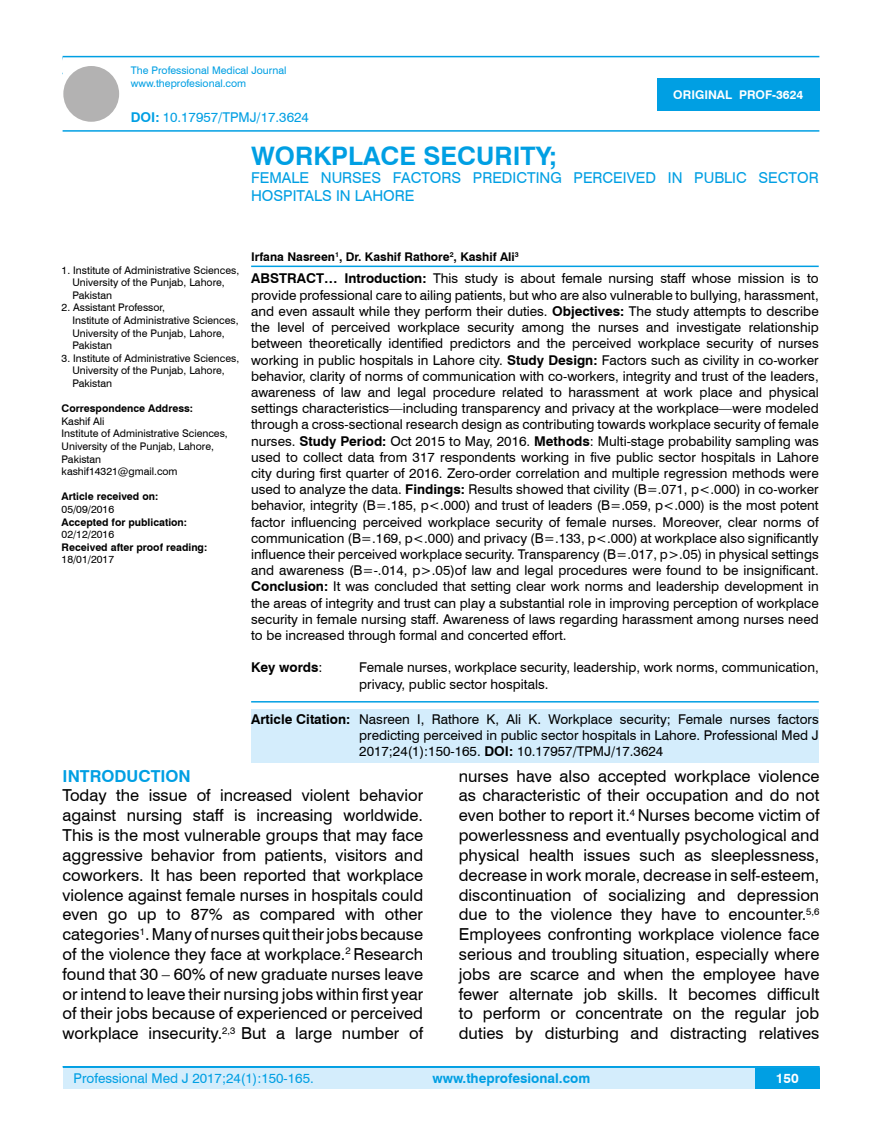
<style>
.page{position:relative;width:882px;height:1145px;background:#fff}
.page>*{position:absolute;margin:0;border:0;box-sizing:border-box;transform-origin:0 0}
.t1{font:700 25.5px "Swiss 721 BT";color:#009fe3}
.t2{font:16.5px/19.8px "Swiss 721 BT";color:#000;text-align:justify}
.t3{font:700 16.5px "Swiss 721 BT";color:#009fe3}
.t4{font:15px/18px "Swiss 721 BT";color:#009fe3}
.t5{font:13.5px/16.2px "Swiss 721 BT";color:#000;text-align:justify}
.t6{font:13.5px "Swiss 721 BT";color:#009fe3}
.t7{font:700 13.5px "Swiss 721 BT";color:#009fe3}
.t8{font:700 13.5px "Swiss 721 BT";color:#000}
.t9{font:700 13.5px "Swiss 721 BT";color:#fff}
.t10{font:700 12px "Swiss 721 BT";color:#000}
.t11{font:700 12px "Swiss 721 BT";color:#fff}
.t12{font:10.5px/12.6px "Swiss 721 BT";color:#000}
.t13{font:700 10.5px "Swiss 721 BT";color:#000}
.t14{font:10.5px/12.6px "Swiss 721 BT";color:#009fe3}
.s1{font-weight:700}
.s2{font-weight:400}
</style>
<div class="page">
<div style="left:63px;top:1067px;width:756px;height:21px;background:#d4edfc"></div>
<hr style="left:63px;top:1066px;width:756px;height:2px;background:#009fe3">
<div style="left:754px;top:1068px;width:65px;height:20px;background:#009fe3"></div>
<hr style="left:63px;top:56px;width:756px;height:1px;background:#009fe3">
<hr style="left:63px;top:130px;width:756px;height:2px;background:#009fe3">
<div style="left:63px;top:66px;width:56px;height:56px;background:#b3b2b2;border-radius:50%"></div>
<div style="left:657px;top:78px;width:162px;height:33px;background:#009fe3"></div>
<hr style="left:251px;top:265px;width:567px;height:2px;background:#009fe3">
<hr style="left:251px;top:701px;width:567px;height:1px;background:#009fe3">
<div style="left:251px;top:709px;width:567px;height:53px;background:#d4edfc"></div>
<p class="t14" style="left:131px;top:64px;width:157px">The Professional Medical Journal www.theprofesional.com</p>
<p class="t6" style="left:131px;top:108px;width:179px"><span class="s1">DOI:</span> 10.17957/TPMJ/17.3624</p>
<p class="t11" style="left:673px;top:87px;width:131px">ORIGINAL PROF-3624</p>
<h1 class="t1" style="left:251px;top:138px;width:307px">WORKPLACE SECURITY;</h1>
<p class="t4" style="left:251px;top:168px;width:569px">FEMALE NURSES FACTORS PREDICTING PERCEIVED IN PUBLIC SECTOR<br>HOSPITALS IN LAHORE</p>
<p class="t12" style="left:72px;top:263px;width:168px;text-indent:-11px">1. Institute of Administrative Sciences,<br>University of the Punjab, Lahore,<br>Pakistan</p>
<p class="t12" style="left:72px;top:301px;width:167px;text-indent:-11px">2. Assistant Professor,<br>Institute of Administrative Sciences,<br>University of the Punjab, Lahore,<br>Pakistan</p>
<p class="t12" style="left:72px;top:351px;width:168px;text-indent:-11px">3. Institute of Administrative Sciences,<br>University of the Punjab, Lahore,<br>Pakistan</p>
<p class="t13" style="left:62px;top:401px;width:133px">Correspondence Address:</p>
<p class="t12" style="left:62px;top:414px;width:167px">Kashif Ali<br>Institute of Administrative Sciences,<br>University of the Punjab, Lahore,<br>Pakistan<br>kashif14321@gmail.com</p>
<p class="t13" style="left:62px;top:489px;width:98px">Article received on:</p>
<p class="t12" style="left:62px;top:502px;width:54px">05/09/2016</p>
<p class="t13" style="left:62px;top:514px;width:127px">Accepted for publication:</p>
<p class="t12" style="left:62px;top:528px;width:54px">02/12/2016</p>
<p class="t13" style="left:62px;top:540px;width:147px">Received after proof reading:</p>
<p class="t12" style="left:62px;top:553px;width:54px">18/01/2017</p>
<p class="t10" style="left:251px;top:248px;width:269px">Irfana Nasreen<sup>1</sup>, Dr. Kashif Rathore<sup>2</sup>, Kashif Ali<sup>3</sup></p>
<p class="t5" style="left:251px;top:270px;width:569px"><span class="s1">ABSTRACT… Introduction:</span> This study is about female nursing staff whose mission is to provide professional care to ailing patients, but who are also vulnerable to bullying, harassment, and even assault while they perform their duties. <span class="s1">Objectives:</span> The study attempts to describe the level of perceived workplace security among the nurses and investigate relationship between theoretically identified predictors and the perceived workplace security of nurses working in public hospitals in Lahore city. <span class="s1">Study Design:</span> Factors such as civility in co-worker behavior, clarity of norms of communication with co-workers, integrity and trust of the leaders, awareness of law and legal procedure related to harassment at work place and physical settings characteristics—including transparency and privacy at the workplace—were modeled through a cross-sectional research design as contributing towards workplace security of female nurses. <span class="s1">Study Period:</span> Oct 2015 to May, 2016. <span class="s1">Methods</span>: Multi-stage probability sampling was used to collect data from 317 respondents working in five public sector hospitals in Lahore city during first quarter of 2016. Zero-order correlation and multiple regression methods were used to analyze the data. <span class="s1">Findings:</span> Results showed that civility (B=.071, p&lt;.000) in co-worker behavior, integrity (B=.185, p&lt;.000) and trust of leaders (B=.059, p&lt;.000) is the most potent factor influencing perceived workplace security of female nurses. Moreover, clear norms of communication (B=.169, p&lt;.000) and privacy (B=.133, p&lt;.000) at workplace also significantly influence their perceived workplace security. Transparency (B=.017, p&gt;.05) in physical settings and awareness (B=-.014, p&gt;.05)of law and legal procedures were found to be insignificant.<br><span class="s1">Conclusion:</span> It was concluded that setting clear work norms and leadership development in the areas of integrity and trust can play a substantial role in improving perception of workplace security in female nursing staff. Awareness of laws regarding harassment among nurses need to be increased through formal and concerted effort.</p>
<p class="t8" style="left:251px;top:658px;width:73px">Key words<span class="s2">:</span></p>
<p class="t5" style="left:359px;top:659px;width:461px">Female nurses, workplace security, leadership, work norms, communication, privacy, public sector hospitals.</p>
<p class="t5" style="left:359px;top:710px;width:461px;text-indent:-108px"><span class="s1">Article Citation:</span> Nasreen I, Rathore K, Ali K. Workplace security; Female nurses factors predicting perceived in public sector hospitals in Lahore. Professional Med J 2017;24(1):150-165. <span class="s1">DOI:</span> 10.17957/TPMJ/17.3624</p>
<p class="t3" style="left:63px;top:764px;width:130px">INTRODUCTION</p>
<p class="t2" style="left:63px;top:785px;width:362px">Today the issue of increased violent behavior against nursing staff is increasing worldwide.<br>This is the most vulnerable groups that may face aggressive behavior from patients, visitors and coworkers. It has been reported that workplace violence against female nurses in hospitals could even go up to 87% as compared with other categories<sup>1</sup>. Many of nurses quit their jobs because of the violence they face at workplace.<sup>2</sup> Research found that 30 – 60% of new graduate nurses leave or intend to leave their nursing jobs within first year of their jobs because of experienced or perceived workplace insecurity.<sup>2,3</sup> But a large number of</p>
<p class="t2" style="left:458px;top:765px;width:362px">nurses have also accepted workplace violence as characteristic of their occupation and do not even bother to report it.<sup>4</sup> Nurses become victim of powerlessness and eventually psychological and physical health issues such as sleeplessness, decrease in work morale, decrease in self-esteem, discontinuation of socializing and depression due to the violence they have to encounter.<sup>5,6<br></sup>Employees confronting workplace violence face serious and troubling situation, especially where jobs are scarce and when the employee have fewer alternate job skills. It becomes difficult to perform or concentrate on the regular job duties by disturbing and distracting relatives</p>
<p class="t6" style="left:74px;top:1069px;width:241px">Professional Med J 2017;24(1):150-165.</p>
<p class="t7" style="left:432px;top:1069px;width:159px">www.theprofesional.com</p>
<p class="t9" style="left:775px;top:1069px;width:24px">150</p>
</div>
